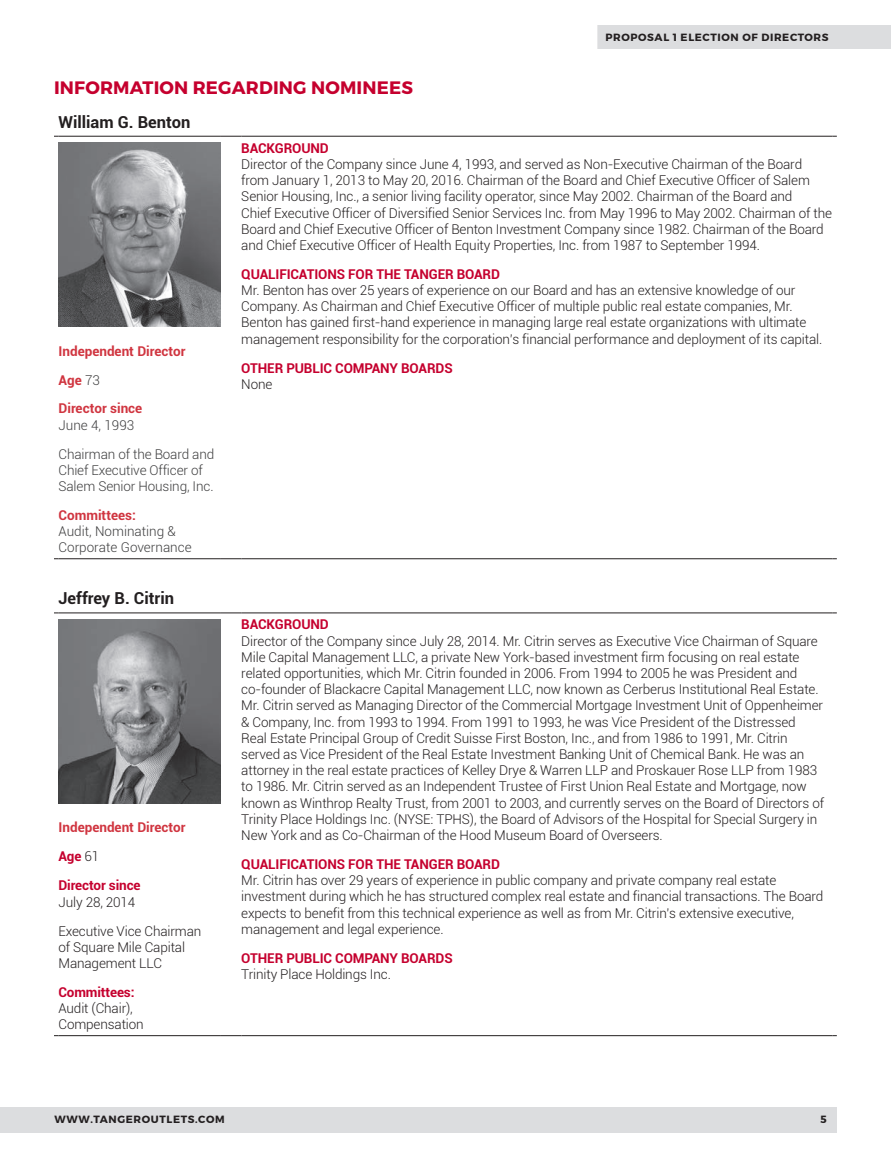
<style>
.page{position:relative;width:891px;height:1161px;background:#fff}
.page>*{position:absolute;margin:0;border:0;box-sizing:border-box;transform-origin:0 0}
.t1{font:700 18px "Montserrat";letter-spacing:.01em;color:#c5002e}
.t2{font:700 16.5px "Roboto";color:#231f20}
.t3{font:300 13.5px/16.2px "Roboto";letter-spacing:-.01em;color:#231f20}
.t4{font:700 13.5px "Roboto";letter-spacing:-.01em;color:#c5002e}
.t5{font:300 13.5px/16.2px "Roboto";letter-spacing:-.01em;color:#3e3e3f}
.t6{font:700 13.5px/29px "Roboto";color:#d03540}
.t7{font:700 10.5px "Montserrat";letter-spacing:.06em;color:#231f20}
.s1{font-weight:300;color:#3e3e3f}
.s2{color:#c5002e}
.s3{font-weight:300;color:#231f20}
</style>
<div class="page">
<div style="left:597px;top:25px;width:294px;height:23px;background:#dcdddf"></div>
<div style="left:0;top:1108px;width:837px;height:25px;background:#dcdddf"></div>
<hr style="left:58px;top:558px;width:162px;height:1px;background:#231f20">
<svg style="left:220px;top:558px;width:21px;height:1px"></svg>
<hr style="left:241px;top:558px;width:591px;height:1px;background:#231f20">
<hr style="left:58px;top:1035px;width:162px;height:1px;background:#231f20">
<svg style="left:220px;top:1035px;width:21px;height:1px"></svg>
<hr style="left:241px;top:1035px;width:591px;height:1px;background:#231f20">
<hr style="left:58px;top:613px;width:162px;height:1px;background:#231f20">
<svg style="left:220px;top:613px;width:21px;height:1px"></svg>
<hr style="left:241px;top:613px;width:591px;height:1px;background:#231f20">
<hr style="left:58px;top:136px;width:162px;height:1px;background:#231f20">
<svg style="left:220px;top:136px;width:21px;height:1px"></svg>
<hr style="left:241px;top:136px;width:591px;height:1px;background:#231f20">
<img style="left:58px;top:143px;width:162px;height:184px">
<img style="left:58px;top:619px;width:162px;height:185px">
<h1 class="t1" style="left:54px;top:76px;width:360px">INFORMATION REGARDING NOMINEES</h1>
<p class="t2" style="left:58px;top:110px;width:134px">William G. Benton</p>
<p class="t7" style="left:605px;top:31px;width:225px">PROPOSAL 1 ELECTION OF DIRECTORS</p>
<p class="t6" style="left:58px;top:336px;width:129px">Independent Director<br>Age <span class="s1">73<br></span>Director since</p>
<p class="t5" style="left:58px;top:410px;width:157px;line-height:29px">June 4, 1993<br>Chairman of the Board and</p>
<p class="t5" style="left:58px;top:461px;width:157px">Chief Executive Officer of<br>Salem Senior Housing, Inc.</p>
<p class="t6" style="left:58px;top:500px;width:79px">Committees:</p>
<p class="t5" style="left:58px;top:523px;width:135px">Audit, Nominating &amp;<br>Corporate Governance</p>
<p class="t2" style="left:58px;top:587px;width:117px">Jeffrey B. Citrin</p>
<p class="t6" style="left:58px;top:813px;width:129px">Independent Director<br><span class="s2">Age</span> <span class="s3">61<br></span><span class="s2">Director since</span></p>
<p class="t3" style="left:58px;top:887px;width:144px;line-height:29px">July 28, 2014<br>Executive Vice Chairman</p>
<p class="t3" style="left:58px;top:938px;width:128px">of Square Mile Capital<br>Management LLC</p>
<p class="t4" style="left:58px;top:983px;width:78px">Committees:</p>
<p class="t3" style="left:58px;top:1000px;width:87px">Audit (Chair),<br>Compensation</p>
<p class="t4" style="left:241px;top:138px;width:89px">BACKGROUND</p>
<p class="t3" style="left:241px;top:156px;width:592px">Director of the Company since June 4, 1993, and served as Non-Executive Chairman of the Board from January 1, 2013 to May 20, 2016. Chairman of the Board and Chief Executive Officer of Salem Senior Housing, Inc., a senior living facility operator, since May 2002. Chairman of the Board and<br>Chief Executive Officer of Diversified Senior Services Inc. from May 1996 to May 2002. Chairman of the Board and Chief Executive Officer of Benton Investment Company since 1982. Chairman of the Board and Chief Executive Officer of Health Equity Properties, Inc. from 1987 to September 1994.</p>
<p class="t4" style="left:241px;top:265px;width:260px">QUALIFICATIONS FOR THE TANGER BOARD</p>
<p class="t3" style="left:241px;top:282px;width:583px">Mr. Benton has over 25 years of experience on our Board and has an extensive knowledge of our Company. As Chairman and Chief Executive Officer of multiple public real estate companies, Mr.<br>Benton has gained first-hand experience in managing large real estate organizations with ultimate management responsibility for the corporation’s financial performance and deployment of its capital.</p>
<p class="t4" style="left:241px;top:358px;width:213px">OTHER PUBLIC COMPANY BOARDS</p>
<p class="t3" style="left:241px;top:376px;width:33px">None</p>
<p class="t4" style="left:241px;top:615px;width:89px">BACKGROUND</p>
<p class="t3" style="left:241px;top:632px;width:584px">Director of the Company since July 28, 2014. Mr. Citrin serves as Executive Vice Chairman of Square Mile Capital Management LLC, a private New York-based investment firm focusing on real estate related opportunities, which Mr. Citrin founded in 2006. From 1994 to 2005 he was President and co-founder of Blackacre Capital Management LLC, now known as Cerberus Institutional Real Estate.<br>Mr. Citrin served as Managing Director of the Commercial Mortgage Investment Unit of Oppenheimer &amp; Company, Inc. from 1993 to 1994. From 1991 to 1993, he was Vice President of the Distressed Real Estate Principal Group of Credit Suisse First Boston, Inc., and from 1986 to 1991, Mr. Citrin served as Vice President of the Real Estate Investment Banking Unit of Chemical Bank. He was an attorney in the real estate practices of Kelley Drye &amp; Warren LLP and Proskauer Rose LLP from 1983 to 1986. Mr. Citrin served as an Independent Trustee of First Union Real Estate and Mortgage, now known as Winthrop Realty Trust, from 2001 to 2003, and currently serves on the Board of Directors of Trinity Place Holdings Inc. (NYSE: TPHS), the Board of Advisors of the Hospital for Special Surgery in New York and as Co-Chairman of the Hood Museum Board of Overseers.</p>
<p class="t4" style="left:241px;top:855px;width:260px">QUALIFICATIONS FOR THE TANGER BOARD</p>
<p class="t3" style="left:241px;top:872px;width:584px">Mr. Citrin has over 29 years of experience in public company and private company real estate investment during which he has structured complex real estate and financial transactions. The Board expects to benefit from this technical experience as well as from Mr. Citrin’s extensive executive, management and legal experience.</p>
<p class="t4" style="left:241px;top:948px;width:213px">OTHER PUBLIC COMPANY BOARDS</p>
<p class="t3" style="left:241px;top:966px;width:151px">Trinity Place Holdings Inc.</p>
<p class="t7" style="left:55px;top:1113px;width:172px">WWW.TANGEROUTLETS.COM</p>
<p class="t7" style="left:820px;top:1113px;width:8px">5</p>
</div>
